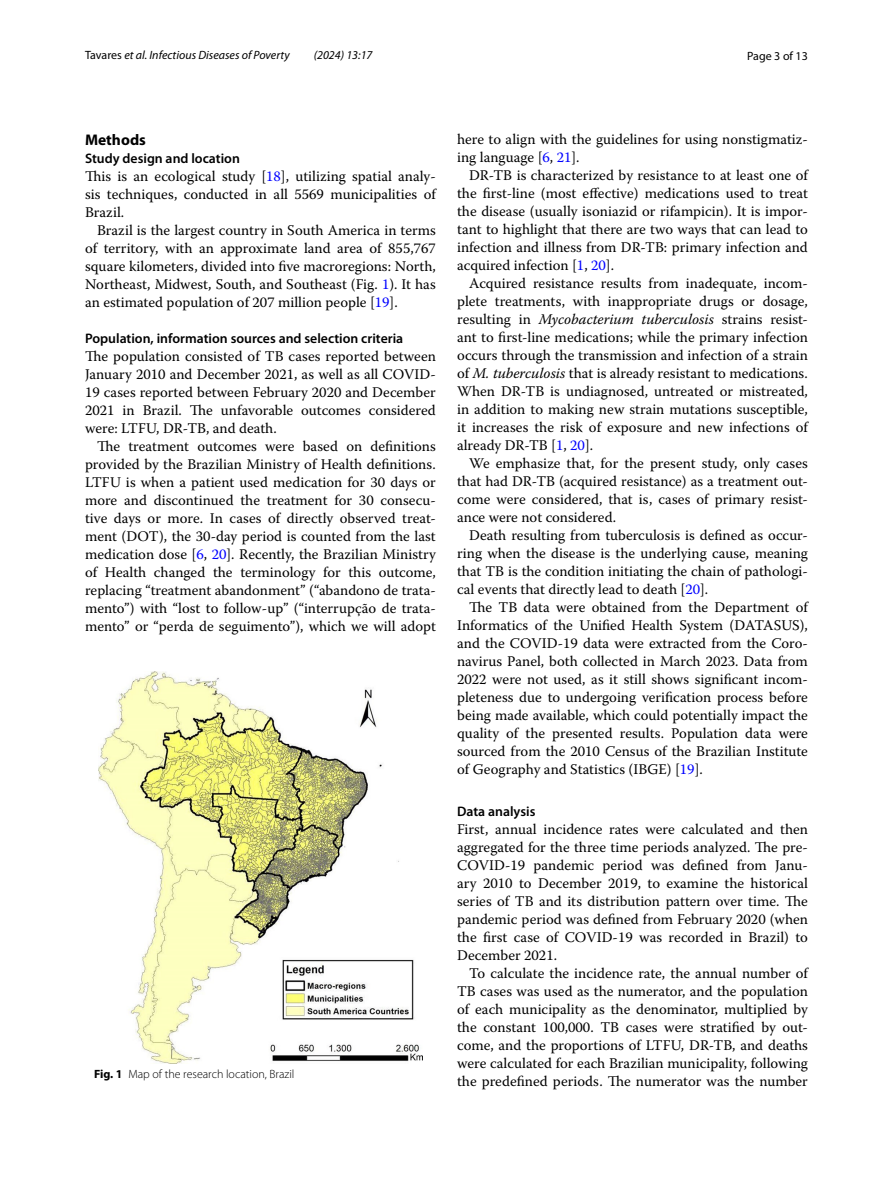
<style>
.page{position:relative;width:893px;height:1187px;background:#fff}
.page>*{position:absolute;margin:0;border:0;box-sizing:border-box;transform-origin:0 0}
.t1{font:700 15.45px "Myriad Pro";color:#000}
.t2{font:14.7px/18px "Warnock Pro";color:#000;text-align:justify}
.t3{font:600 13.8px "Myriad Pro";color:#000}
.t4{font:italic 12px "Myriad Pro";color:#000}
.t5{font:300 12px "Myriad Pro";color:#000}
.t6{font:12px "Myriad Pro";color:#000}
.s1{font-style:normal}
.s2{color:#00f}
.s3{font-weight:700}
.s4{font-style:italic}
</style>
<div class="page">
<img style="left:99px;top:671px;width:323px;height:392px">
<p class="t4" style="left:85px;top:48px;width:206px"><span class="s1">Tavares</span> et al. Infectious Diseases of Poverty</p>
<p class="t4" style="left:314px;top:48px;width:60px">(2024) 13:17</p>
<p class="t6" style="left:747px;top:48px;width:62px">Page 3 of 13</p>
<p class="t1" style="left:85px;top:129px;width:62px">Methods</p>
<p class="t3" style="left:85px;top:149px;width:156px">Study design and location</p>
<p class="t2" style="left:85px;top:166px;width:352px">This is an ecological study [<span class="s2">18</span>], utilizing spatial analy&shy;sis techniques, conducted in all 5569 municipalities of Brazil.</p>
<p class="t2" style="left:85px;top:220px;width:352px;text-indent:12px">Brazil is the largest country in South America in terms of territory, with an approximate land area of 855,767 square kilometers, divided into five macroregions: North, Northeast, Midwest, South, and Southeast (Fig. <span class="s2">1</span>). It has an estimated population of 207 million people [<span class="s2">19</span>].</p>
<p class="t3" style="left:85px;top:329px;width:320px">Population, information sources and selection criteria</p>
<p class="t2" style="left:85px;top:346px;width:352px">The population consisted of TB cases reported between January 2010 and December 2021, as well as all COVID-19 cases reported between February 2020 and December 2021 in Brazil. The unfavorable outcomes considered were: LTFU, DR-TB, and death.</p>
<p class="t2" style="left:85px;top:436px;width:352px;text-indent:12px">The treatment outcomes were based on definitions provided by the Brazilian Ministry of Health definitions.<br>LTFU is when a patient used medication for 30 days or more and discontinued the treatment for 30 consecu&shy;tive days or more. In cases of directly observed treat&shy;ment (DOT), the 30-day period is counted from the last medication dose [<span class="s2">6</span>, <span class="s2">20</span>]. Recently, the Brazilian Ministry of Health changed the terminology for this outcome, replacing “treatment abandonment” (“abandono de trata&shy;mento”) with “lost to follow-up” (“interrupção de trata&shy;mento” or “perda de seguimento”), which we will adopt</p>
<p class="t5" style="left:94px;top:1067px;width:202px"><span class="s3">Fig. 1</span> Map of the research location, Brazil</p>
<p class="t2" style="left:457px;top:130px;width:352px">here to align with the guidelines for using nonstigmatiz&shy;ing language [<span class="s2">6</span>, <span class="s2">21</span>].</p>
<p class="t2" style="left:457px;top:166px;width:352px;text-indent:12px">DR-TB is characterized by resistance to at least one of the first-line (most effective) medications used to treat the disease (usually isoniazid or rifampicin). It is impor&shy;tant to highlight that there are two ways that can lead to infection and illness from DR-TB: primary infection and acquired infection [<span class="s2">1</span>, <span class="s2">20</span>].</p>
<p class="t2" style="left:457px;top:274px;width:352px;text-indent:12px">Acquired resistance results from inadequate, incom&shy;plete treatments, with inappropriate drugs or dosage, resulting in <span class="s4">Mycobacterium tuberculosis</span> strains resist&shy;ant to first-line medications; while the primary infection occurs through the transmission and infection of a strain of <span class="s4">M. tuberculosis</span> that is already resistant to medications.<br>When DR-TB is undiagnosed, untreated or mistreated, in addition to making new strain mutations susceptible, it increases the risk of exposure and new infections of already DR-TB [<span class="s2">1</span>, <span class="s2">20</span>].</p>
<p class="t2" style="left:457px;top:454px;width:352px;text-indent:12px">We emphasize that, for the present study, only cases that had DR-TB (acquired resistance) as a treatment out&shy;come were considered, that is, cases of primary resist&shy;ance were not considered.</p>
<p class="t2" style="left:457px;top:526px;width:352px;text-indent:12px">Death resulting from tuberculosis is defined as occur&shy;ring when the disease is the underlying cause, meaning that TB is the condition initiating the chain of pathologi&shy;cal events that directly lead to death [<span class="s2">20</span>].</p>
<p class="t2" style="left:457px;top:598px;width:352px;text-indent:12px">The TB data were obtained from the Department of Informatics of the Unified Health System (DATASUS), and the COVID-19 data were extracted from the Coro&shy;navirus Panel, both collected in March 2023. Data from 2022 were not used, as it still shows significant incom&shy;pleteness due to undergoing verification process before being made available, which could potentially impact the quality of the presented results. Population data were sourced from the 2010 Census of the Brazilian Institute of Geography and Statistics (IBGE) [<span class="s2">19</span>].</p>
<p class="t3" style="left:457px;top:802px;width:80px">Data analysis</p>
<p class="t2" style="left:457px;top:819px;width:352px">First, annual incidence rates were calculated and then aggregated for the three time periods analyzed. The pre-COVID-19 pandemic period was defined from Janu&shy;ary 2010 to December 2019, to examine the historical series of TB and its distribution pattern over time. The pandemic period was defined from February 2020 (when the first case of COVID-19 was recorded in Brazil) to December 2021.</p>
<p class="t2" style="left:457px;top:963px;width:352px;text-indent:12px">To calculate the incidence rate, the annual number of TB cases was used as the numerator, and the population of each municipality as the denominator, multiplied by the constant 100,000. TB cases were stratified by out&shy;come, and the proportions of LTFU, DR-TB, and deaths were calculated for each Brazilian municipality, following the predefined periods. The numerator was the number</p>
</div>
